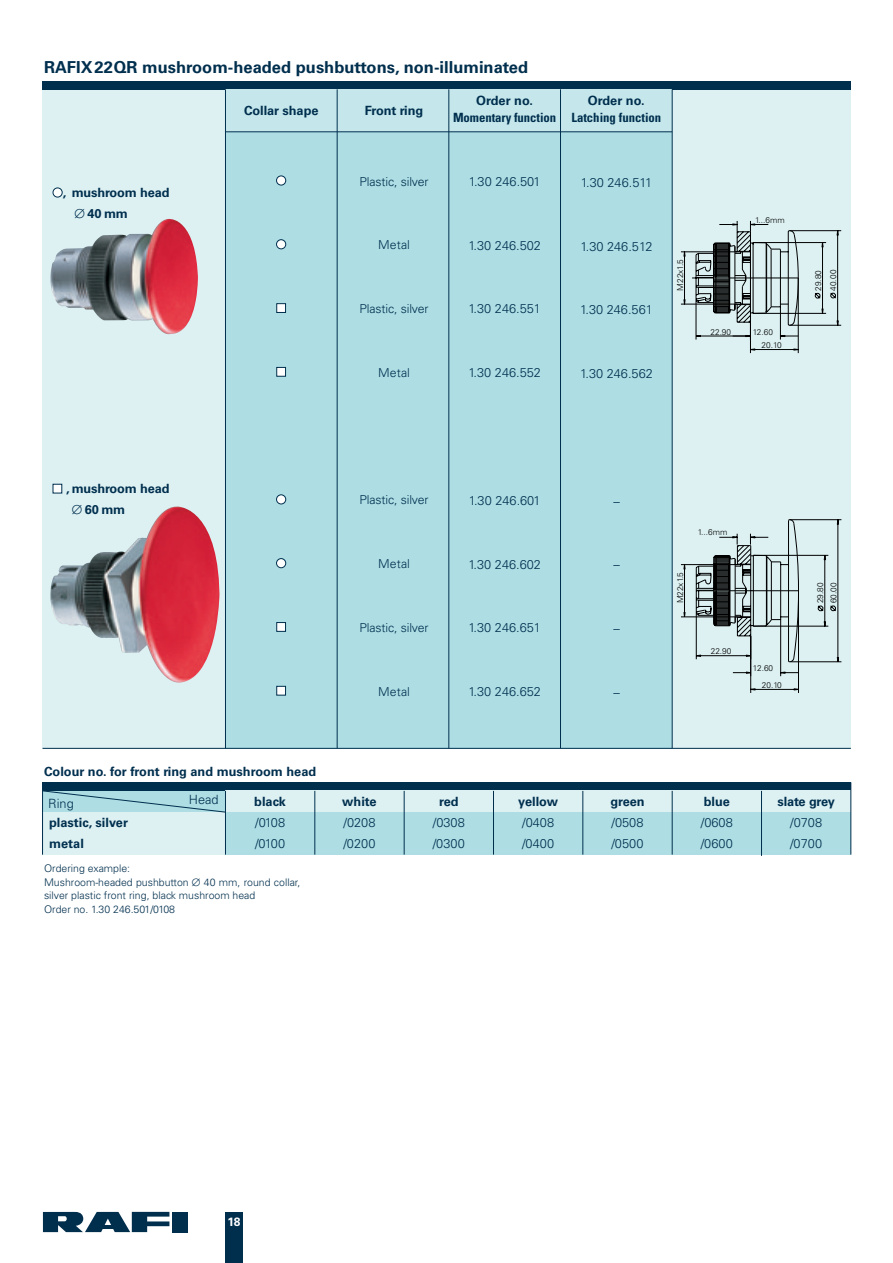
<style>
.page{position:relative;width:893px;height:1263px;background:#fff}
.page>*{position:absolute;margin:0;border:0;box-sizing:border-box;transform-origin:0 0}
.t1{font:700 16.5px "Univers";color:#002f4e}
.t2{font:300 12.75px/21.3px "Univers";color:#002f4e}
.t3{font:700 12.75px/21.3px "Univers";color:#002f4e}
.t4{font:700 condensed 12.75px "Univers";letter-spacing:-.005em;color:#002f4e}
.t5{font:300 12.75px/21.3px "Univers";letter-spacing:-.075em;color:#002f4e}
.t6{font:12.75px "Zapf Dingbats";color:#fff}
.t7{font:300 12.3px "Univers";letter-spacing:-.01em;color:#002f4e}
.t8{font:700 12px "Univers";color:#fff}
.t9{font:300 10.5px/13.5px "Univers";color:#002f4e}
.t10{font:300 8.25px/13px "Univers";color:#000}
.s1{color:#fff}
</style>
<div class="page">
<div style="left:43px;top:81px;width:807px;height:667px;background:#ddf1f3"></div>
<div style="left:225px;top:1212px;width:17px;height:51px;background:#002f4e"></div>
<svg style="left:43px;top:1212px;width:126px;height:20px"></svg>
<div style="left:172px;top:1212px;width:15px;height:20px;background:#002f4e"></div>
<div style="left:43px;top:81px;width:807px;height:8px;background:#002f4e"></div>
<div style="left:225px;top:89px;width:447px;height:43px;background:#c5e7ec"></div>
<hr style="left:225px;top:89px;width:1px;height:659px;background:#002f4e">
<hr style="left:672px;top:89px;width:1px;height:659px;background:#002f4e">
<hr style="left:448px;top:89px;width:1px;height:659px;background:#002f4e">
<hr style="left:560px;top:89px;width:1px;height:659px;background:#002f4e">
<hr style="left:337px;top:89px;width:1px;height:659px;background:#002f4e">
<div style="left:43px;top:782px;width:807px;height:73px;background:#aedee4"></div>
<div style="left:43px;top:812px;width:182px;height:43px;background:#ddf1f3"></div>
<hr style="left:42px;top:782px;width:1px;height:73px;background:#002f4e">
<hr style="left:225px;top:791px;width:1px;height:64px;background:#002f4e">
<hr style="left:850px;top:782px;width:1px;height:73px;background:#002f4e">
<hr style="left:314px;top:791px;width:1px;height:64px;background:#002f4e">
<hr style="left:404px;top:791px;width:1px;height:64px;background:#002f4e">
<hr style="left:493px;top:791px;width:1px;height:64px;background:#002f4e">
<hr style="left:582px;top:791px;width:1px;height:64px;background:#002f4e">
<hr style="left:672px;top:791px;width:1px;height:64px;background:#002f4e">
<hr style="left:761px;top:791px;width:1px;height:65px;background:#002f4e">
<svg style="left:42px;top:131px;width:809px;height:682px"></svg>
<p class="t1" style="left:44px;top:61px;width:485px">RAFIX22QR mushroom-headed pushbuttons, non-illuminated</p>
<p class="t3" style="left:244px;top:101px;width:76px">Collar shape</p>
<p class="t3" style="left:365px;top:101px;width:60px">Front ring</p>
<p class="t3" style="left:476px;top:91px;width:58px">Order no.</p>
<p class="t4" style="left:453px;top:113px;width:105px">Momentary function</p>
<p class="t3" style="left:588px;top:91px;width:58px">Order no.</p>
<p class="t4" style="left:571px;top:113px;width:91px">Latching function</p>
<p class="t3" style="left:74px;top:183px;width:97px;text-indent:-22px"><span class="s1">●</span>, mushroom head ∅40mm</p>
<p class="t6" style="left:276px;top:174px;width:12px">●</p>
<p class="t7" style="left:359px;top:177px;width:70px">Plastic, silver</p>
<p class="t2" style="left:469px;top:172px;width:73px">1.30 246.501</p>
<p class="t2" style="left:581px;top:173px;width:73px">1.30 246.511</p>
<p class="t10" style="left:755px;top:214px;width:31px">1...6mm</p>
<p class="t6" style="left:276px;top:238px;width:12px">●</p>
<p class="t7" style="left:378px;top:240px;width:33px">Metal</p>
<p class="t2" style="left:468px;top:236px;width:74px">1.30 246.502</p>
<p class="t2" style="left:580px;top:237px;width:74px">1.30 246.512</p>
<p class="t10" style="left:674px;top:291px;width:33px;rotate:-90deg">M22x1.5</p>
<p class="t10" style="left:827px;top:291px;width:22px;rotate:-90deg">40.00</p>
<p class="t10" style="left:812px;top:291px;width:22px;rotate:-90deg">29.80</p>
<p class="t6" style="left:276px;top:302px;width:11px">■</p>
<p class="t7" style="left:359px;top:304px;width:70px">Plastic, silver</p>
<p class="t2" style="left:468px;top:299px;width:74px">1.30 246.551</p>
<p class="t2" style="left:580px;top:300px;width:74px">1.30 246.561</p>
<p class="t10" style="left:710px;top:326px;width:22px">22.90</p>
<p class="t10" style="left:752px;top:326px;width:22px">12.60</p>
<p class="t10" style="left:761px;top:339px;width:22px">20.10</p>
<p class="t6" style="left:276px;top:366px;width:11px">■</p>
<p class="t7" style="left:378px;top:368px;width:33px">Metal</p>
<p class="t2" style="left:468px;top:363px;width:74px">1.30 246.552</p>
<p class="t2" style="left:580px;top:364px;width:74px">1.30 246.562</p>
<p class="t3" style="left:72px;top:479px;width:99px;text-indent:-19px"><span class="s1">■</span> , mushroom head ∅60mm</p>
<p class="t6" style="left:276px;top:493px;width:12px">●</p>
<p class="t7" style="left:359px;top:496px;width:70px">Plastic, silver</p>
<p class="t2" style="left:469px;top:491px;width:73px">1.30 246.601</p>
<p class="t6" style="left:276px;top:557px;width:12px">●</p>
<p class="t7" style="left:378px;top:559px;width:33px">Metal</p>
<p class="t2" style="left:468px;top:555px;width:74px">1.30 246.602</p>
<p class="t6" style="left:276px;top:621px;width:11px">■</p>
<p class="t7" style="left:359px;top:623px;width:70px">Plastic, silver</p>
<p class="t2" style="left:468px;top:618px;width:74px">1.30 246.651</p>
<p class="t6" style="left:276px;top:685px;width:11px">■</p>
<p class="t7" style="left:378px;top:687px;width:33px">Metal</p>
<p class="t2" style="left:468px;top:682px;width:74px">1.30 246.652</p>
<p class="t3" style="left:44px;top:762px;width:274px">Colour no. for front ring and mushroom head</p>
<p class="t2" style="left:48px;top:794px;width:27px">Ring</p>
<p class="t2" style="left:189px;top:790px;width:31px">Head</p>
<p class="t3" style="left:49px;top:813px;width:80px">plastic, silver metal</p>
<p class="t3" style="left:254px;top:792px;width:33px">black</p>
<p class="t5" style="left:255px;top:813px;width:32px">/0108 /0100</p>
<p class="t9" style="left:44px;top:863px;width:258px">Ordering example:<br>Mushroom-headed pushbutton ∅ 40 mm, round collar, silver plastic front ring, black mushroom head<br>Order no. 1.30 246.501/0108</p>
<p class="t3" style="left:342px;top:792px;width:36px">white</p>
<p class="t2" style="left:343px;top:813px;width:34px">/0208 /0200</p>
<p class="t3" style="left:439px;top:792px;width:21px">red</p>
<p class="t2" style="left:433px;top:813px;width:34px">/0308 /0300</p>
<p class="t3" style="left:518px;top:792px;width:41px">yellow</p>
<p class="t2" style="left:522px;top:813px;width:34px">/0408 /0400</p>
<p class="t2" style="left:613px;top:492px;width:8px">–</p>
<p class="t2" style="left:613px;top:555px;width:8px">–</p>
<p class="t2" style="left:613px;top:619px;width:8px">–</p>
<p class="t2" style="left:613px;top:683px;width:8px">–</p>
<p class="t10" style="left:674px;top:603px;width:33px;rotate:-90deg">M22x1.5</p>
<p class="t10" style="left:697px;top:527px;width:31px">1...6mm</p>
<p class="t10" style="left:710px;top:646px;width:22px">22.90</p>
<p class="t10" style="left:753px;top:662px;width:22px">12.60</p>
<p class="t10" style="left:761px;top:679px;width:22px">20.10</p>
<p class="t10" style="left:814px;top:603px;width:22px;rotate:-90deg">29.80<br>60.00</p>
<p class="t3" style="left:610px;top:792px;width:36px">green</p>
<p class="t2" style="left:611px;top:813px;width:34px">/0508 /0500</p>
<p class="t3" style="left:703px;top:792px;width:28px">blue</p>
<p class="t2" style="left:700px;top:813px;width:34px">/0608 /0600</p>
<p class="t3" style="left:777px;top:792px;width:59px">slate grey</p>
<p class="t2" style="left:790px;top:813px;width:34px">/0708 /0700</p>
<p class="t8" style="left:227px;top:1218px;width:15px">18</p>
</div>
